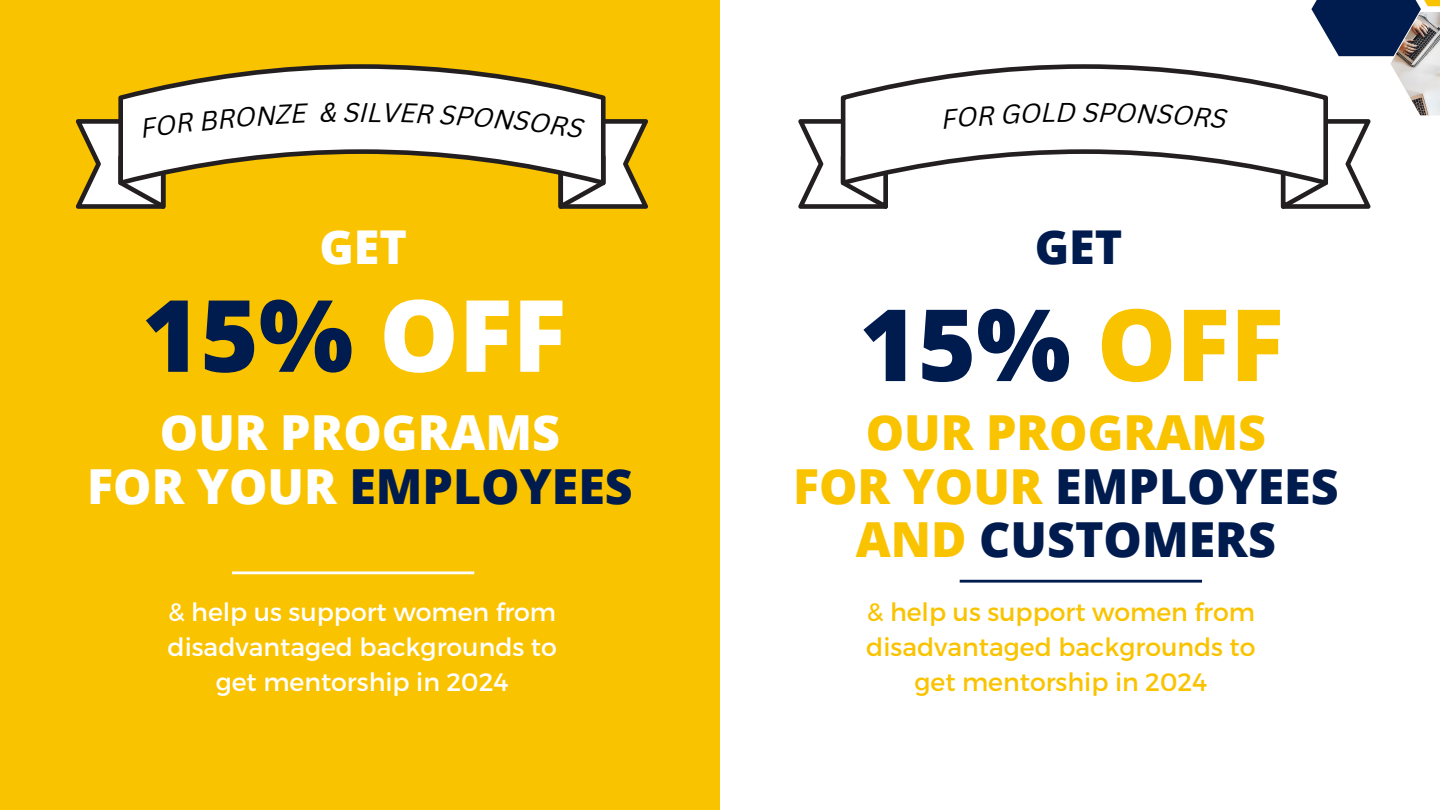
<style>
.page{position:relative;width:1440px;height:810px;background:#fff}
.page>*{position:absolute;margin:0;border:0;box-sizing:border-box;transform-origin:0 0}
.t1{font:800 99.75px "Open Sans";color:#001b4e}
.t2{font:800 48.38px/53.5px "Open Sans";color:#001b4e;text-align:center}
.t3{font:800 48.38px "Open Sans";color:#fff}
.t4{font:800 48.38px "Open Sans";color:#fac300}
.t5{font:800 46.62px "Open Sans";color:#fff}
.t6{font:800 46.62px "Open Sans";color:#001b4e}
.t7{font:italic 26.38px "Canva Sans";color:#000}
.t8{font:25.12px/34.9px "Montserrat";color:#fff;text-align:center}
.t9{font:25.12px/34.9px "Montserrat";color:#fac300;text-align:center}
.s1{color:#fff}
.s2{color:#fac300}
</style>
<div class="page">
<div style="left:1311px;top:0;width:110px;height:56px;background:#001b4e"></div>
<img style="left:1390px;top:12px;width:50px;height:103px">
<svg style="left:1415px;top:0;width:25px;height:6px"></svg>
<div style="left:0;top:0;width:720px;height:810px;background:#fac300"></div>
<hr style="left:232px;top:571px;width:242px;height:3px;background:#fff">
<svg style="left:118px;top:64px;width:488px;height:94px;fill:#fff"></svg>
<hr style="left:960px;top:580px;width:242px;height:3px;background:#001b4e">
<svg style="left:798px;top:119px;width:90px;height:90px"></svg>
<svg style="left:1281px;top:119px;width:90px;height:90px"></svg>
<svg style="left:841px;top:64px;width:487px;height:121px"></svg>
<svg style="left:76px;top:104px;width:233px;height:105px"></svg>
<svg style="left:320px;top:103px;width:16px;height:20px"></svg>
<svg style="left:369px;top:103px;width:65px;height:20px"></svg>
<svg style="left:440px;top:104px;width:208px;height:105px"></svg>
<svg style="left:942px;top:105px;width:54px;height:23px"></svg>
<svg style="left:1003px;top:103px;width:73px;height:21px"></svg>
<svg style="left:1100px;top:103px;width:128px;height:26px"></svg>
<p class="t7" style="left:344px;top:102px;width:25px">SI</p>
<p class="t5" style="left:319px;top:214px;width:89px">GET</p>
<p class="t1" style="left:142px;top:265px;width:426px">15% <span class="s1">OFF</span></p>
<p class="t3" style="left:160px;top:399px;width:402px">OUR PROGRAMS</p>
<p class="t2" style="left:87px;top:458px;width:547px"><span class="s1">FOR YOUR</span> EMPLOYEES</p>
<p class="t8" style="left:168px;top:593px;width:391px">&amp; help us support women from disadvantaged backgrounds to get mentorship in 2024</p>
<p class="t7" style="left:1083px;top:102px;width:18px">S</p>
<p class="t6" style="left:1035px;top:214px;width:89px">GET</p>
<p class="t1" style="left:859px;top:275px;width:426px">15% <span class="s2">OFF</span></p>
<p class="t4" style="left:866px;top:399px;width:402px">OUR PROGRAMS</p>
<p class="t2" style="left:793px;top:458px;width:547px"><span class="s2">FOR YOUR</span> EMPLOYEES<br><span class="s2">AND</span> CUSTOMERS</p>
<p class="t9" style="left:866px;top:593px;width:391px">&amp; help us support women from disadvantaged backgrounds to get mentorship in 2024</p>
</div>
